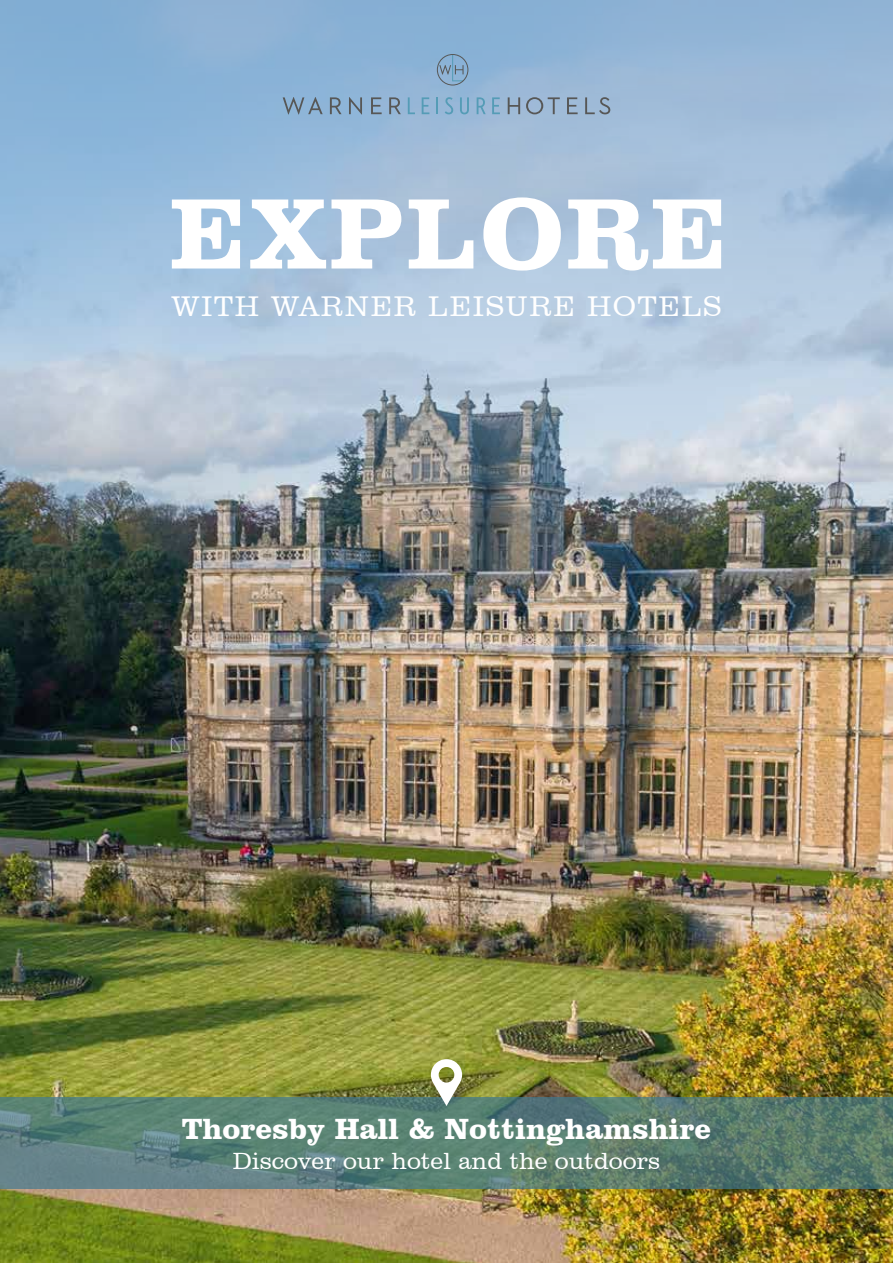
<style>
.page{position:relative;width:893px;height:1263px;background:#fff}
.page>*{position:absolute;margin:0;border:0;box-sizing:border-box;transform-origin:0 0}
.t1{font:700 30px "Clarendon BT";color:#fff}
.t2{font:300 29.1px "Clarendon BT";letter-spacing:.05em;color:#fff}
.t3{font:300 24px "Clarendon BT";color:#fff}
</style>
<div class="page">
<img style="left:0;top:910px;width:893px;height:353px">
<img style="left:0;top:0;width:893px;height:910px">
<svg style="left:0;top:1097px;width:893px;height:91px;background:#5b7e74"></svg>
<svg style="left:172px;top:197px;width:549px;height:74px"></svg>
<svg style="left:508px;top:97px;width:12px;height:17px"></svg>
<svg style="left:526px;top:97px;width:34px;height:17px"></svg>
<svg style="left:567px;top:97px;width:11px;height:17px"></svg>
<svg style="left:585px;top:97px;width:25px;height:17px"></svg>
<svg style="left:437px;top:54px;width:31px;height:32px"></svg>
<svg style="left:283px;top:97px;width:40px;height:18px"></svg>
<svg style="left:330px;top:97px;width:12px;height:17px"></svg>
<svg style="left:349px;top:97px;width:13px;height:18px"></svg>
<svg style="left:371px;top:97px;width:11px;height:17px"></svg>
<svg style="left:389px;top:97px;width:12px;height:17px"></svg>
<svg style="left:408px;top:97px;width:7px;height:17px"></svg>
<svg style="left:422px;top:97px;width:7px;height:17px"></svg>
<svg style="left:436px;top:97px;width:2px;height:17px"></svg>
<svg style="left:445px;top:97px;width:8px;height:17px"></svg>
<svg style="left:460px;top:97px;width:9px;height:17px"></svg>
<svg style="left:477px;top:97px;width:9px;height:17px"></svg>
<svg style="left:492px;top:97px;width:8px;height:17px"></svg>
<svg style="left:431px;top:1059px;width:31px;height:47px"></svg>
<p class="t2" style="left:171px;top:288px;width:552px">WITH WARNER LEISURE HOTELS</p>
<p class="t1" style="left:182px;top:1110px;width:531px">Thoresby Hall &amp; Nottinghamshire</p>
<p class="t3" style="left:233px;top:1146px;width:429px">Discover our hotel and the outdoors</p>
</div>
